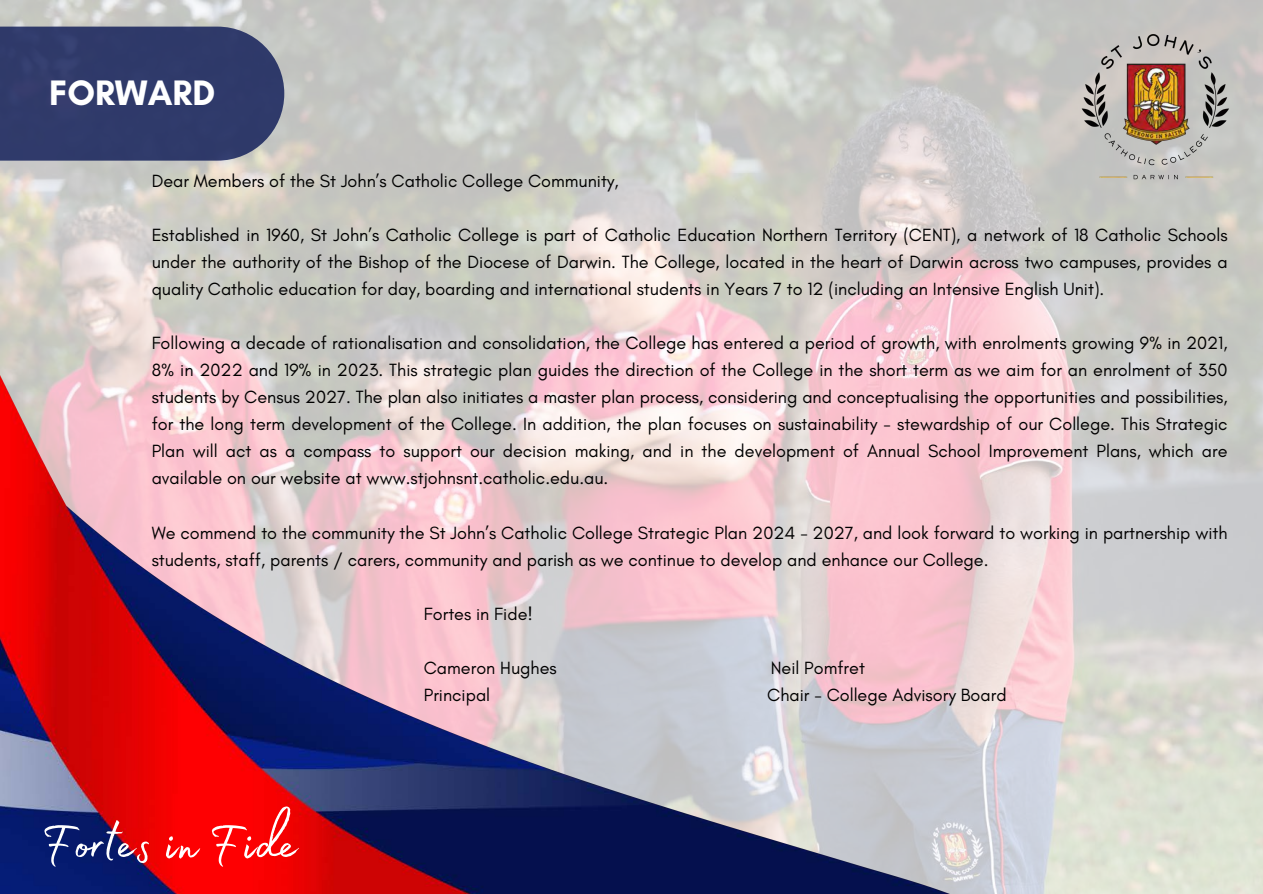
<style>
.page{position:relative;width:1263px;height:894px;background:#fff}
.page>*{position:absolute;margin:0;border:0;box-sizing:border-box;transform-origin:0 0}
.t1{font:77.7px "Madelyn Fill";color:#fff}
.t2{font:67.5px "Madelyn Fill";color:#fff}
.t3{font:700 36px "Glacial Indifference";color:#fff}
.t4{font:18px/27px "Glacial Indifference";color:#000;text-align:justify}
</style>
<div class="page">
<svg style="left:1008px;top:0;width:255px;height:893px;background:#d6d3cf"></svg>
<img style="left:0;top:0;width:1008px;height:893px">
<img style="left:1050px;top:0;width:212px;height:213px">
<div style="left:0;top:27px;width:284px;height:134px;background:#2f3a6a"></div>
<h3 class="t3" style="left:49px;top:71px;width:168px">FORWARD</h3>
<p class="t4" style="left:152px;top:167px;width:469px">Dear Members of the St John’s Catholic College Community,</p>
<p class="t4" style="left:152px;top:221px;width:1077px">Established in 1960, St John’s Catholic College is part of Catholic Education Northern Territory (CENT), a network of 18 Catholic Schools under the authority of the Bishop of the Diocese of Darwin. The College, located in the heart of Darwin across two campuses, provides a quality Catholic education for day, boarding and international students in Years 7 to 12 (including an Intensive English Unit).</p>
<p class="t4" style="left:152px;top:329px;width:1077px">Following a decade of rationalisation and consolidation, the College has entered a period of growth, with enrolments growing 9% in 2021, 8% in 2022 and 19% in 2023. This strategic plan guides the direction of the College in the short term as we aim for an enrolment of 350 students by Census 2027. The plan also initiates a master plan process, considering and conceptualising the opportunities and possibilities, for the long term development of the College. In addition, the plan focuses on sustainability - stewardship of our College. This Strategic Plan will act as a compass to support our decision making, and in the development of Annual School Improvement Plans, which are available on our website at www.stjohnsnt.catholic.edu.au.</p>
<p class="t4" style="left:152px;top:518px;width:1077px">We commend to the community the St John’s Catholic College Strategic Plan 2024 - 2027, and look forward to working in partnership with students, staff, parents / carers, community and parish as we continue to develop and enhance our College.</p>
<p class="t4" style="left:424px;top:599px;width:111px">Fortes in Fide!</p>
<h1 class="t1" style="left:0;top:778px;width:297px">Fortes in Fide</h1>
<h2 class="t2" style="left:41px;top:792px;width:258px">Fortes in Fide</h2>
<p class="t4" style="left:424px;top:653px;width:134px">Cameron Hughes</p>
<p class="t4" style="left:771px;top:653px;width:96px">Neil Pomfret</p>
<p class="t4" style="left:424px;top:680px;width:68px">Principal</p>
<p class="t4" style="left:767px;top:680px;width:241px">Chair - College Advisory Board</p>
</div>
